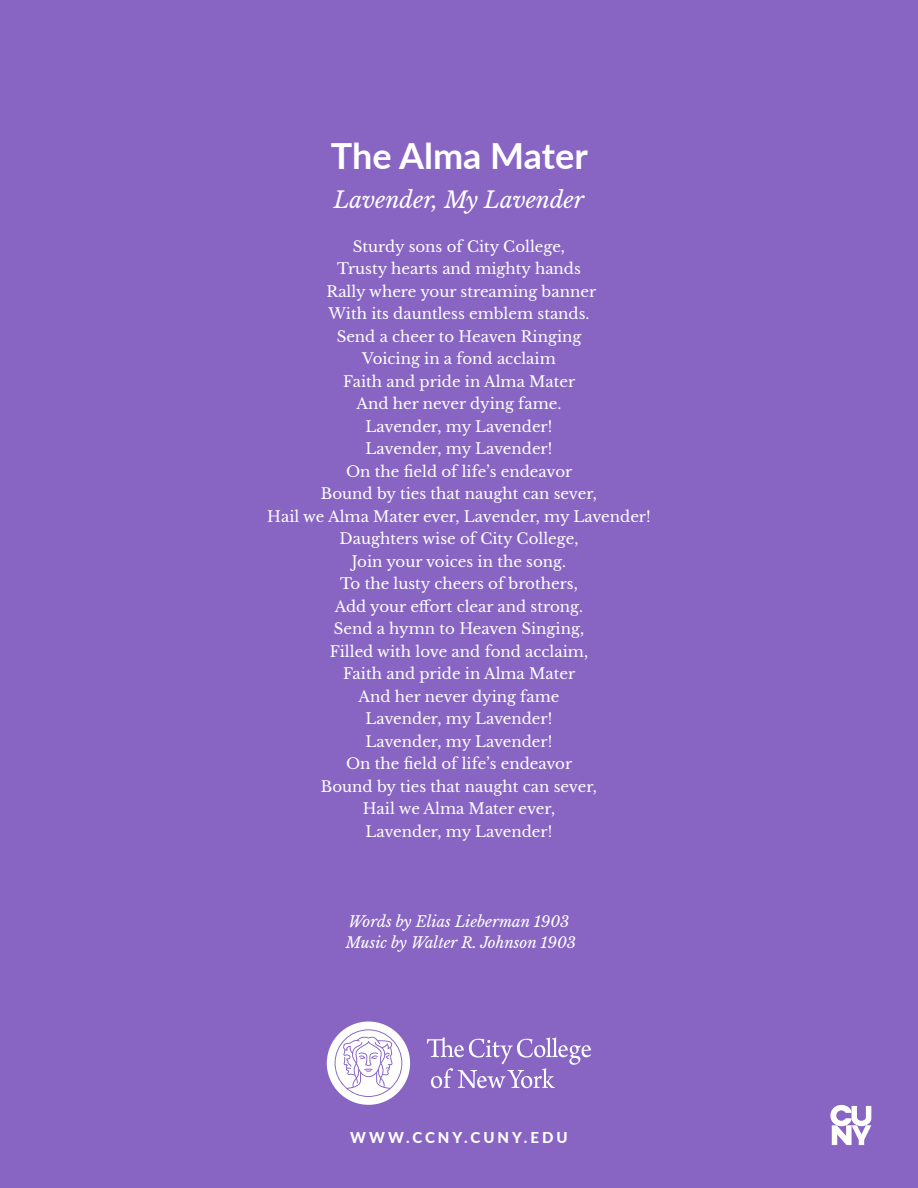
<style>
.page{position:relative;width:918px;height:1188px;background:#8865c3}
.page>*{position:absolute;margin:0;border:0;box-sizing:border-box;transform-origin:0 0}
.t1{font:700 36px "Lato";color:#fff}
.t2{font:italic 22.5px "Libre Baskerville";color:#fff}
.t3{font:15px/22.5px "Libre Baskerville";color:#fff;text-align:center}
.t4{font:italic 15px/21px "Libre Baskerville";color:#fff}
.t5{font:800 15px "Lato";letter-spacing:.2em;color:#fff}
</style>
<div class="page">
<svg style="left:830px;top:1105px;width:41px;height:40px"></svg>
<svg style="left:327px;top:1022px;width:83px;height:83px"></svg>
<svg style="left:427px;top:1037px;width:164px;height:51px"></svg>
<h1 class="t1" style="left:331px;top:129px;width:258px">The Alma Mater</h1>
<h2 class="t2" style="left:334px;top:186px;width:252px">Lavender, My Lavender</h2>
<p class="t3" style="left:267px;top:235px;width:385px">Sturdy sons of City College,<br>Trusty hearts and mighty hands<br>Rally where your streaming banner<br>With its dauntless emblem stands.<br>Send a cheer to Heaven Ringing<br>Voicing in a fond acclaim<br>Faith and pride in Alma Mater<br>And her never dying fame.<br>Lavender, my Lavender!<br>Lavender, my Lavender!<br>On the field of life’s endeavor<br>Bound by ties that naught can sever,<br>Hail we Alma Mater ever, Lavender, my Lavender!<br>Daughters wise of City College,<br>Join your voices in the song.<br>To the lusty cheers of brothers,<br>Add your effort clear and strong.<br>Send a hymn to Heaven Singing,<br>Filled with love and fond acclaim,<br>Faith and pride in Alma Mater<br>And her never dying fame<br>Lavender, my Lavender!<br>Lavender, my Lavender!<br>On the field of life’s endeavor<br>Bound by ties that naught can sever,<br>Hail we Alma Mater ever,<br>Lavender, my Lavender!</p>
<p class="t4" style="left:346px;top:911px;width:232px">Words by Elias Lieberman 1903<br>Music by Walter R. Johnson 1903</p>
<p class="t5" style="left:350px;top:1126px;width:219px">WWW.CCNY.CUNY.EDU</p>
</div>
